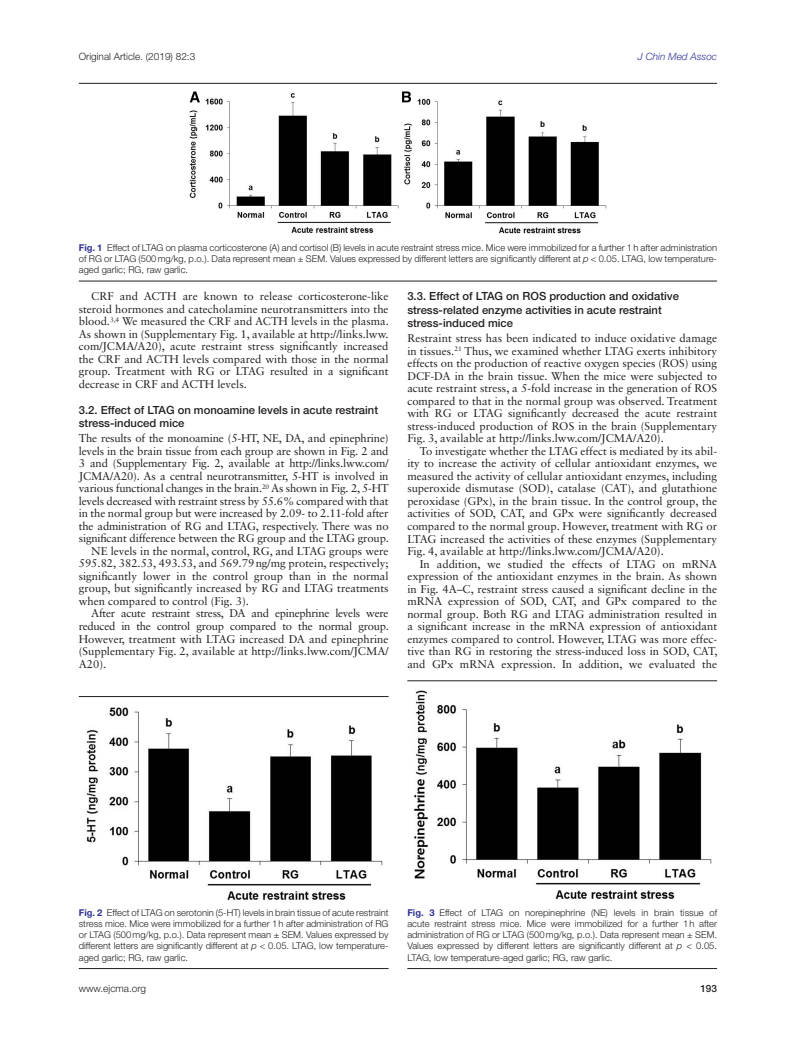
<style>
.page{position:relative;width:796px;height:1044px;background:#fff}
.page>*{position:absolute;margin:0;border:0;box-sizing:border-box;transform-origin:0 0}
.t1{font:11.25px/12.5px "Sabon LT Std";letter-spacing:-.015em;color:#231f20;text-align:justify}
.t2{font:500 11.25px/13.8px "Helvetica Neue LT Std";color:#231f20}
.t3{font:300 10px "Helvetica Neue LT Std";color:#231f20}
.t4{font:italic 300 10px "Helvetica Neue LT Std";color:#2e3092}
.t5{font:500 10px "Helvetica Neue LT Std";color:#231f20}
.t6{font:300 9.38px/11.2px "Helvetica Neue LT Std";color:#231f20;text-align:justify}
.s1{font-weight:700;color:#2e3092}
.s2{font-style:italic}
</style>
<div class="page">
<img style="left:189px;top:91px;width:418px;height:143px">
<hr style="left:79px;top:83px;width:638px;height:1px;background:#231f20">
<hr style="left:79px;top:280px;width:638px;height:1px;background:#231f20">
<img style="left:86px;top:707px;width:297px;height:193px">
<hr style="left:79px;top:696px;width:309px;height:1px;background:#231f20">
<hr style="left:79px;top:968px;width:309px;height:1px;background:#231f20">
<img style="left:414px;top:690px;width:298px;height:210px">
<hr style="left:407px;top:680px;width:310px;height:1px;background:#231f20">
<hr style="left:407px;top:968px;width:310px;height:1px;background:#231f20">
<p class="t3" style="left:79px;top:50px;width:118px">Original Article. (2019) 82:3</p>
<p class="t4" style="left:637px;top:51px;width:81px">J Chin Med Assoc</p>
<p class="t6" style="left:79px;top:241px;width:639px"><span class="s1">Fig. 1</span> Effect of LTAG on plasma corticosterone (A) and cortisol (B) levels in acute restraint stress mice. Mice were immobilized for a further 1h after administration of RG or LTAG (500mg/kg, p.o.). Data represent mean ± SEM. Values expressed by different letters are significantly different at <span class="s2">p</span> &lt; 0.05. LTAG, low temperature&shy;aged garlic; RG, raw garlic.</p>
<p class="t1" style="left:79px;top:290px;width:311px;text-indent:12px">CRF and ACTH are known to release corticosterone-like steroid hormones and catecholamine neurotransmitters into the blood.<sup>3,4</sup> We measured the CRF and ACTH levels in the plasma.<br>As shown in (Supplementary Fig. 1, available at http://links.lww. com/JCMA/A20), acute restraint stress significantly increased the CRF and ACTH levels compared with those in the normal group. Treatment with RG or LTAG resulted in a significant decrease in CRF and ACTH levels.</p>
<p class="t2" style="left:79px;top:402px;width:301px">3.2. Effect of LTAG on monoamine levels in acute restraint stress-induced mice</p>
<p class="t1" style="left:79px;top:432px;width:311px">The results of the monoamine (5-HT, NE, DA, and epinephrine)</p>
<p class="t1" style="left:79px;top:444px;width:311px">levels in the brain tissue from each group are shown in Fig. 2 and</p>
<p class="t1" style="left:79px;top:457px;width:311px">3 and (Supplementary Fig. 2, available at http://links.lww.com/</p>
<p class="t1" style="left:79px;top:469px;width:311px">JCMA/A20). As a central neurotransmitter, 5-HT is involved in</p>
<p class="t1" style="left:79px;top:482px;width:311px">various functional changes in the brain.<sup>20</sup> As shown in Fig. 2, 5-HT</p>
<p class="t1" style="left:79px;top:494px;width:311px">levels decreased with restraint stress by 55.6% compared with that</p>
<p class="t1" style="left:79px;top:507px;width:311px">in the normal group but were increased by 2.09- to 2.11-fold after</p>
<p class="t1" style="left:79px;top:519px;width:311px">the administration of RG and LTAG, respectively. There was no</p>
<p class="t1" style="left:79px;top:532px;width:311px">significant difference between the RG group and the LTAG group.</p>
<p class="t1" style="left:91px;top:544px;width:299px">NE levels in the normal, control, RG, and LTAG groups were</p>
<p class="t1" style="left:79px;top:557px;width:311px">595.82, 382.53, 493.53, and 569.79ng/mg protein, respectively;</p>
<p class="t1" style="left:79px;top:569px;width:311px">significantly lower in the control group than in the normal</p>
<p class="t1" style="left:79px;top:582px;width:311px">group, but significantly increased by RG and LTAG treatments</p>
<p class="t1" style="left:79px;top:594px;width:172px">when compared to control (Fig. 3).</p>
<p class="t1" style="left:91px;top:607px;width:299px">After acute restraint stress, DA and epinephrine levels were</p>
<p class="t1" style="left:79px;top:619px;width:311px">reduced in the control group compared to the normal group.</p>
<p class="t1" style="left:79px;top:632px;width:311px">However, treatment with LTAG increased DA and epinephrine</p>
<p class="t1" style="left:79px;top:644px;width:311px">(Supplementary Fig. 2, available at http://links.lww.com/JCMA/</p>
<p class="t1" style="left:79px;top:657px;width:29px">A20).</p>
<p class="t2" style="left:407px;top:289px;width:273px">3.3. Effect of LTAG on ROS production and oxidative stress-related enzyme activities in acute restraint stress-induced mice</p>
<p class="t1" style="left:407px;top:332px;width:311px">Restraint stress has been indicated to induce oxidative damage in tissues.<sup>21</sup> Thus, we examined whether LTAG exerts inhibitory effects on the production of reactive oxygen species (ROS) using DCF-DA in the brain tissue. When the mice were subjected to acute restraint stress, a 5-fold increase in the generation of ROS compared to that in the normal group was observed. Treatment with RG or LTAG significantly decreased the acute restraint stress-induced production of ROS in the brain (Supplementary Fig. 3, available at http://links.lww.com/JCMA/A20).</p>
<p class="t1" style="left:407px;top:444px;width:311px;text-indent:12px">To investigate whether the LTAG effect is mediated by its abil&shy;ity to increase the activity of cellular antioxidant enzymes, we measured the activity of cellular antioxidant enzymes, including superoxide dismutase (SOD), catalase (CAT), and glutathione peroxidase (GPx), in the brain tissue. In the control group, the activities of SOD, CAT, and GPx were significantly decreased compared to the normal group. However, treatment with RG or LTAG increased the activities of these enzymes (Supplementary Fig. 4, available at http://links.lww.com/JCMA/A20).</p>
<p class="t1" style="left:407px;top:557px;width:311px;text-indent:12px">In addition, we studied the effects of LTAG on mRNA expression of the antioxidant enzymes in the brain. As shown in Fig. 4A–C, restraint stress caused a significant decline in the mRNA expression of SOD, CAT, and GPx compared to the normal group. Both RG and LTAG administration resulted in a significant increase in the mRNA expression of antioxidant enzymes compared to control. However, LTAG was more effec&shy;tive than RG in restoring the stress-induced loss in SOD, CAT, and GPx mRNA expression. In addition, we evaluated the</p>
<p class="t6" style="left:79px;top:906px;width:311px"><span class="s1">Fig. 2</span> Effect of LTAG on serotonin (5-HT) levels in brain tissue of acute restraint stress mice. Mice were immobilized for a further 1h after administration of RG or LTAG (500mg/kg, p.o.). Data represent mean ± SEM. Values expressed by different letters are significantly different at <span class="s2">p</span> &lt; 0.05. LTAG, low temperature&shy;aged garlic; RG, raw garlic.</p>
<p class="t6" style="left:407px;top:906px;width:311px"><span class="s1">Fig. 3</span> Effect of LTAG on norepinephrine (NE) levels in brain tissue of acute restraint stress mice. Mice were immobilized for a further 1h after administration of RG or LTAG (500mg/kg, p.o.). Data represent mean ± SEM.<br>Values expressed by different letters are significantly different at <span class="s2">p</span> &lt; 0.05.<br>LTAG, low temperature-aged garlic; RG, raw garlic.</p>
<p class="t3" style="left:79px;top:981px;width:69px">www.ejcma.org</p>
<p class="t5" style="left:700px;top:981px;width:18px">193</p>
</div>
